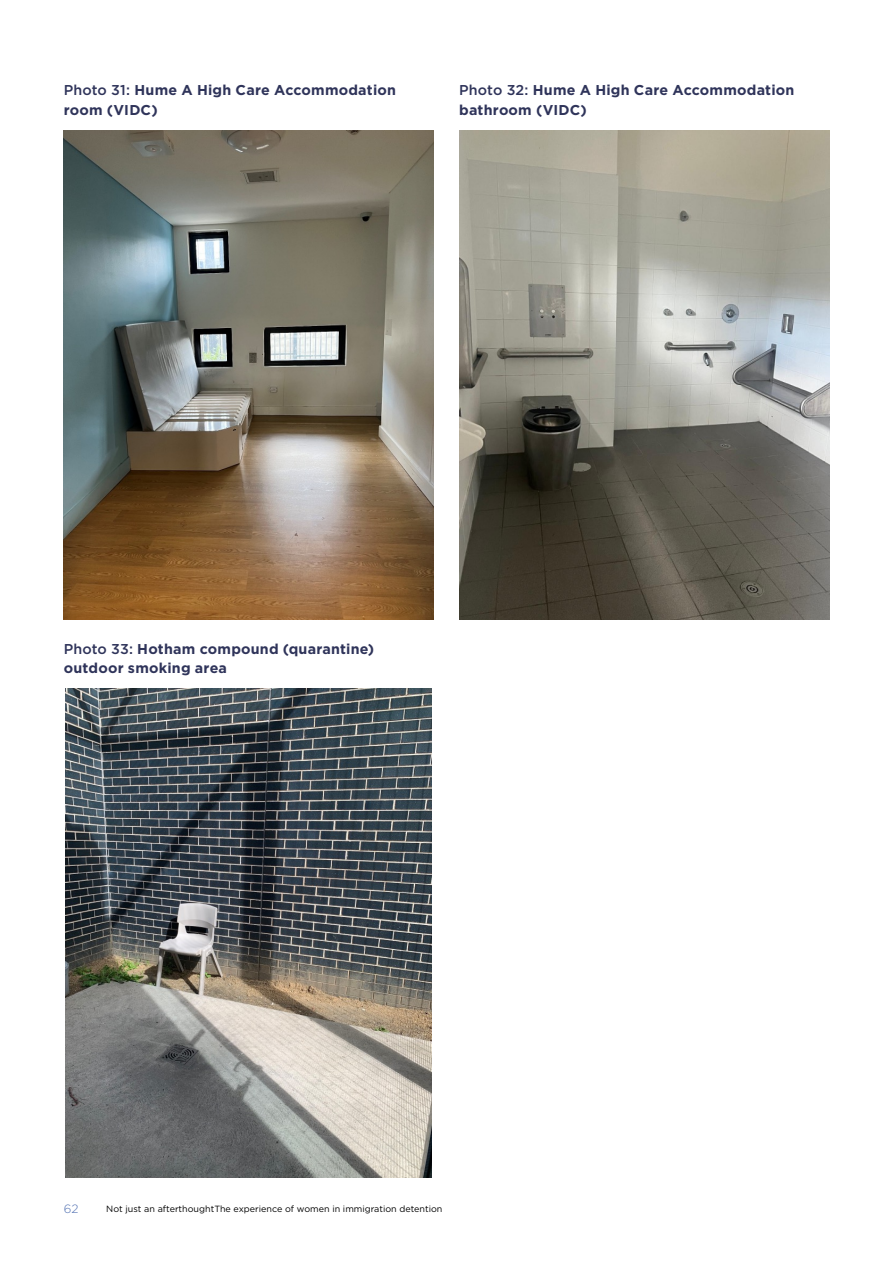
<style>
.page{position:relative;width:893px;height:1263px;background:#fff}
.page>*{position:absolute;margin:0;border:0;box-sizing:border-box;transform-origin:0 0}
.Figure_Caption{font:700 14.25px/19.5px "Gotham";letter-spacing:.015em;color:#2f345a}
.t1{font:300 12px "Gotham";color:#5372b3}
.t2{font:9px "Gotham";color:#000}
.s1{font-weight:500}
</style>
<div class="page">
<img style="left:64px;top:131px;width:370px;height:489px">
<img style="left:459px;top:131px;width:370px;height:489px">
<img style="left:66px;top:689px;width:366px;height:489px">
<p class="Figure_Caption" style="left:64px;top:80px;width:334px"><span class="s1">Photo 31:</span> Hume A High Care Accommodation room (VIDC)</p>
<p class="Figure_Caption" style="left:459px;top:80px;width:337px"><span class="s1">Photo 32:</span> Hume A High Care Accommodation bathroom (VIDC)</p>
<p class="Figure_Caption" style="left:64px;top:638px;width:312px"><span class="s1">Photo 33:</span> Hotham compound (quarantine) outdoor smoking area</p>
<p class="t1" style="left:64px;top:1202px;width:16px">62</p>
<p class="t2" style="left:106px;top:1204px;width:338px">Not just an afterthoughtThe experience of women in immigration detention</p>
</div>
